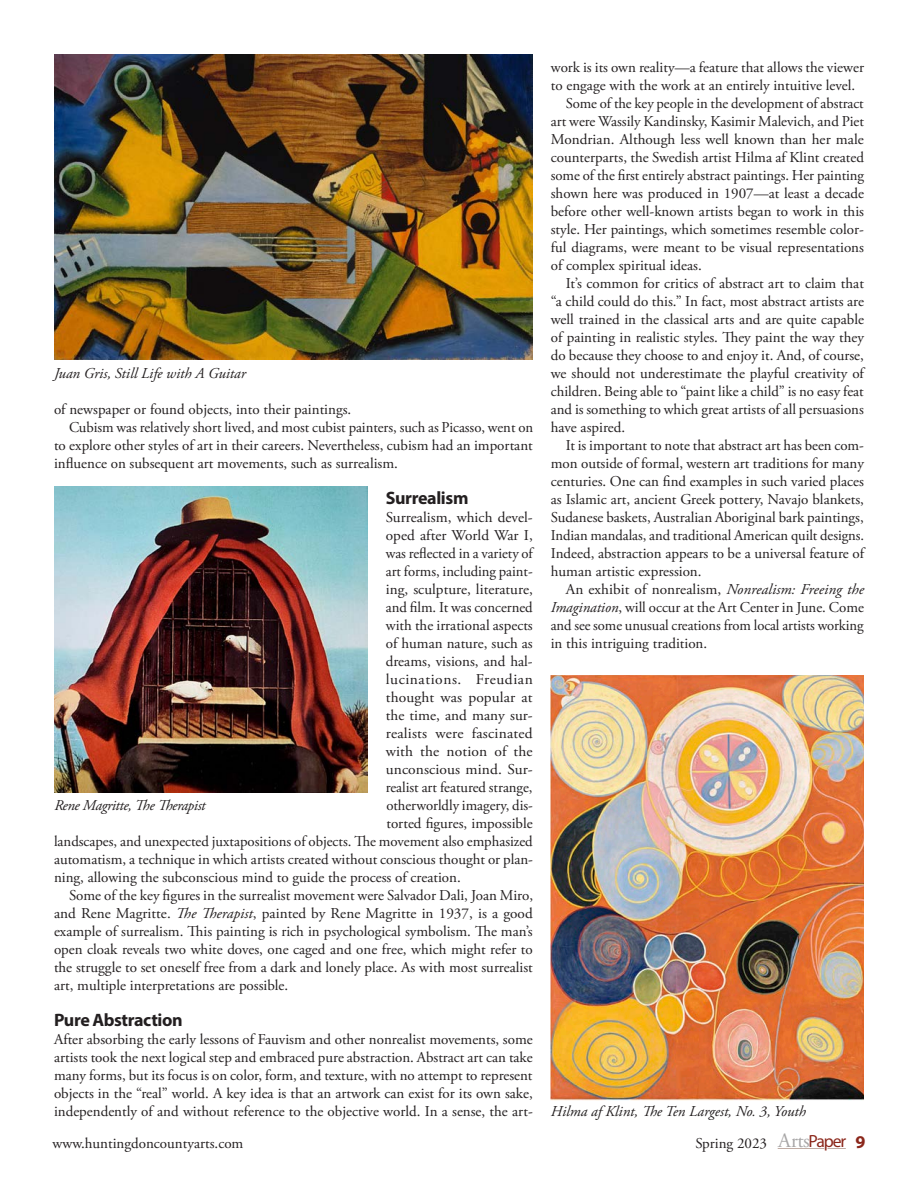
<style>
.page{position:relative;width:918px;height:1188px;background:#fff}
.page>*{position:absolute;margin:0;border:0;box-sizing:border-box;transform-origin:0 0}
.Head_4{font:700 18px "Myriad Pro";letter-spacing:-.02em;color:#231f20}
.Body_Text{font:15px/18px "Adobe Garamond Pro";color:#231f20;text-align:justify}
.Body_Text_No_Indent{font:15px/18px "Adobe Garamond Pro";color:#231f20;text-align:justify}
.t1{font:italic 15px "Adobe Garamond Pro";color:#231f20}
.t2{font:italic 15px "Adobe Garamond Pro";letter-spacing:-.025em;color:#231f20}
.Body_Text_No_Indent-2{font:15px "Adobe Garamond Pro";letter-spacing:.035em;color:#231f20}
.s1{font-style:italic}
.s2{font-size:20.55px;color:rgb(35 31 32/.4)}
.s3{font-family:"Myriad Pro";font-size:17.7px;color:#8b271b}
.s4{font-family:"Myriad Pro";font-weight:700;font-size:18px;color:#8b271b}
</style>
<div class="page">
<hr style="left:778px;top:1148px;width:46px;height:1px;background:#57210b">
<svg style="left:828px;top:1148px;width:18px;height:1px"></svg>
<img style="left:54px;top:54px;width:479px;height:306px">
<img style="left:55px;top:486px;width:313px;height:306px">
<img style="left:551px;top:675px;width:313px;height:425px">
<p class="t1" style="left:54px;top:364px;width:193px">Juan Gris, Still Life with A Guitar</p>
<p class="Body_Text" style="left:54px;top:401px;width:299px">of newspaper or found objects, into their paintings.</p>
<p class="Body_Text" style="left:54px;top:419px;width:481px;text-indent:15px">Cubism was relatively short lived, and most cubist painters, such as Picasso, went on to explore other styles of art in their careers. Nevertheless, cubism had an important influence on subsequent art movements, such as surrealism.</p>
<p class="Head_4" style="left:386px;top:486px;width:84px">Surrealism</p>
<p class="Body_Text_No_Indent" style="left:386px;top:509px;width:148px">Surrealism, which devel-</p>
<p class="Body_Text_No_Indent" style="left:386px;top:527px;width:149px">oped after World War I,</p>
<p class="Body_Text_No_Indent" style="left:386px;top:545px;width:149px">was reflected in a variety of</p>
<p class="Body_Text_No_Indent" style="left:386px;top:563px;width:148px">art forms, including paint-</p>
<p class="Body_Text_No_Indent" style="left:386px;top:581px;width:149px">ing, sculpture, literature,</p>
<p class="Body_Text_No_Indent" style="left:386px;top:599px;width:148px">and film. It was concerned</p>
<p class="Body_Text_No_Indent" style="left:386px;top:617px;width:149px">with the irrational aspects</p>
<p class="Body_Text_No_Indent" style="left:386px;top:635px;width:149px">of human nature, such as</p>
<p class="Body_Text_No_Indent" style="left:386px;top:653px;width:149px">dreams, visions, and hal-</p>
<p class="Body_Text_No_Indent-2" style="left:386px;top:670px;width:149px">lucinations. Freudian</p>
<p class="Body_Text_No_Indent" style="left:386px;top:689px;width:148px">thought was popular at</p>
<p class="Body_Text_No_Indent" style="left:386px;top:707px;width:149px">the time, and many sur-</p>
<p class="Body_Text_No_Indent" style="left:386px;top:725px;width:148px">realists were fascinated</p>
<p class="Body_Text_No_Indent" style="left:386px;top:743px;width:148px">with the notion of the</p>
<p class="Body_Text_No_Indent" style="left:386px;top:761px;width:149px">unconscious mind. Sur-</p>
<p class="Body_Text_No_Indent" style="left:386px;top:779px;width:148px">realist art featured strange,</p>
<p class="Body_Text_No_Indent" style="left:386px;top:797px;width:148px">otherworldly imagery, dis-</p>
<p class="Body_Text_No_Indent" style="left:386px;top:815px;width:148px">torted figures, impossible</p>
<p class="Body_Text_No_Indent" style="left:54px;top:833px;width:480px">landscapes, and unexpected juxtapositions of objects. The movement also emphasized</p>
<p class="Body_Text_No_Indent" style="left:54px;top:851px;width:480px">automatism, a technique in which artists created without conscious thought or plan-</p>
<p class="Body_Text_No_Indent" style="left:54px;top:869px;width:408px">ning, allowing the subconscious mind to guide the process of creation.</p>
<p class="Body_Text" style="left:54px;top:887px;width:481px;text-indent:15px">Some of the key figures in the surrealist movement were Salvador Dali, Joan Miro, and Rene Magritte. <span class="s1">The Therapist</span>, painted by Rene Magritte in 1937, is a good example of surrealism. This painting is rich in psychological symbolism. The man’s open cloak reveals two white doves, one caged and one free, which might refer to the struggle to set oneself free from a dark and lonely place. As with most surrealist art, multiple interpretations are possible.</p>
<p class="Head_4" style="left:54px;top:1008px;width:130px">Pure Abstraction</p>
<p class="Body_Text_No_Indent" style="left:54px;top:1031px;width:480px">After absorbing the early lessons of Fauvism and other nonrealist movements, some artists took the next logical step and embraced pure abstraction. Abstract art can take many forms, but its focus is on color, form, and texture, with no attempt to represent objects in the “real” world. A key idea is that an artwork can exist for its own sake, independently of and without reference to the objective world. In a sense, the art-</p>
<p class="t2" style="left:55px;top:796px;width:152px">Rene Magritte, The Therapist</p>
<p class="Body_Text_No_Indent" style="left:551px;top:59px;width:315px">work is its own reality—a feature that allows the viewer to engage with the work at an entirely intuitive level.</p>
<p class="Body_Text" style="left:551px;top:95px;width:315px;text-indent:15px">Some of the key people in the development of abstract art were Wassily Kandinsky, Kasimir Malevich, and Piet Mondrian. Although less well known than her male counterparts, the Swedish artist Hilma af Klint created some of the first entirely abstract paintings. Her painting shown here was produced in 1907—at least a decade before other well-known artists began to work in this style. Her paintings, which sometimes resemble color&shy;ful diagrams, were meant to be visual representations of complex spiritual ideas.</p>
<p class="Body_Text" style="left:551px;top:275px;width:315px;text-indent:15px">It’s common for critics of abstract art to claim that “a child could do this.” In fact, most abstract artists are well trained in the classical arts and are quite capable of painting in realistic styles. They paint the way they do because they choose to and enjoy it. And, of course, we should not underestimate the playful creativity of children. Being able to “paint like a child” is no easy feat and is something to which great artists of all persuasions have aspired.</p>
<p class="Body_Text" style="left:551px;top:437px;width:315px;text-indent:15px">It is important to note that abstract art has been com&shy;mon outside of formal, western art traditions for many centuries. One can find examples in such varied places as Islamic art, ancient Greek pottery, Navajo blankets, Sudanese baskets, Australian Aboriginal bark paintings, Indian mandalas, and traditional American quilt designs.<br>Indeed, abstraction appears to be a universal feature of human artistic expression.</p>
<p class="Body_Text" style="left:551px;top:581px;width:315px;text-indent:15px">An exhibit of nonrealism, <span class="s1">Nonrealism: Freeing the Imagination</span>, will occur at the Art Center in June. Come and see some unusual creations from local artists working in this intriguing tradition.</p>
<p class="t1" style="left:551px;top:1102px;width:257px">Hilma af Klint, The Ten Largest, No. 3, Youth</p>
<p class="Body_Text" style="left:53px;top:1134px;width:192px">www.huntingdoncountyarts.com</p>
<p class="Body_Text" style="left:695px;top:1134px;width:172px">Spring 2023 <span class="s2">Arts</span><span class="s3">Paper</span> <span class="s4">9</span></p>
</div>
